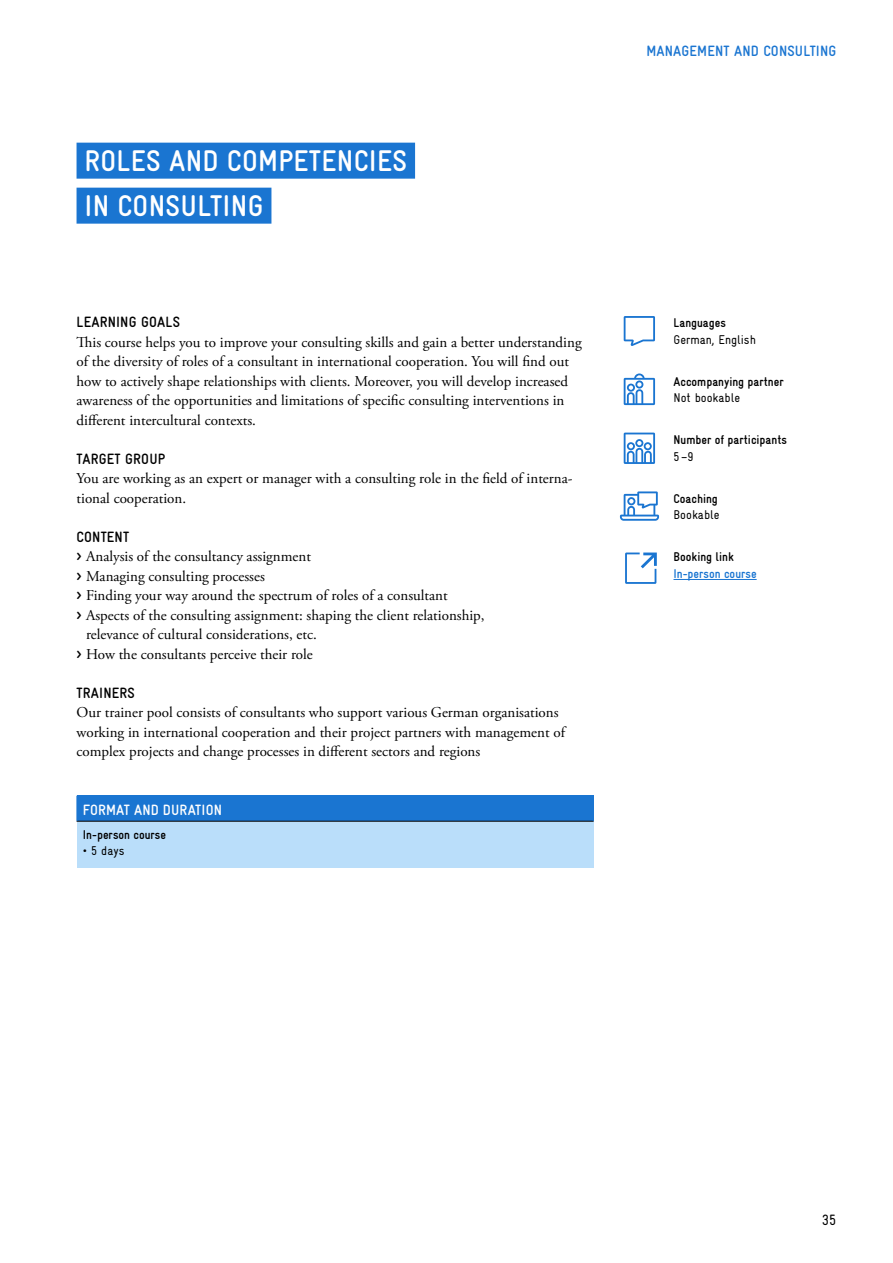
<style>
.page{position:relative;width:893px;height:1263px;background:#fff}
.page>*{position:absolute;margin:0;border:0;box-sizing:border-box;transform-origin:0 0}
.t1{font:700 30px/45px "Gravur Condensed Pro";letter-spacing:.01em;color:#fff}
.t2{font:15px/19.5px "Adobe Garamond Pro";color:#000}
.t3{font:700 15px "Gravur Condensed Pro";letter-spacing:.01em;color:#000}
.t4{font:700 15px "Gravur Condensed Pro";letter-spacing:.01em;color:#1a75d1}
.t5{font:700 15px "Gravur Condensed Pro";letter-spacing:.01em;color:#fff}
.t6{font:15px "Gravur Condensed Pro";color:#000}
.t7{font:700 12.75px "Gravur Condensed Pro";color:#000}
.t8{font:12.75px "Gravur Condensed Pro";color:#000}
.t9{font:700 12.75px "Gravur Condensed Pro";color:#1a75d1}
.s1{font-family:"Gravur Condensed Pro";font-weight:700}
</style>
<div class="page">
<div style="left:77px;top:143px;width:338px;height:36px;background:#1a75d1"></div>
<div style="left:77px;top:188px;width:194px;height:36px;background:#1a75d1"></div>
<div style="left:77px;top:796px;width:516px;height:25px;background:#1a75d1"></div>
<div style="left:77px;top:821px;width:516px;height:46px;background:#badefa"></div>
<hr style="left:77px;top:821px;width:517px;height:1px;background:#000">
<svg style="left:593px;top:796px;width:1px;height:25px"></svg>
<svg style="left:624px;top:433px;width:31px;height:31px"></svg>
<svg style="left:624px;top:316px;width:31px;height:30px"></svg>
<svg style="left:620px;top:491px;width:39px;height:30px"></svg>
<svg style="left:624px;top:373px;width:31px;height:32px"></svg>
<hr style="left:673px;top:579px;width:84px;height:1px;background:#1a75d1">
<svg style="left:625px;top:552px;width:32px;height:32px"></svg>
<h1 class="t1" style="left:85px;top:139px;width:324px">ROLES AND COMPETENCIES<br>IN CONSULTING</h1>
<p class="t3" style="left:77px;top:314px;width:105px">LEARNING GOALS</p>
<p class="t2" style="left:77px;top:333px;width:507px">This course helps you to improve your consulting skills and gain a better understanding of the diversity of roles of a consultant in international cooperation. You will find out how to actively shape relationships with clients. Moreover, you will develop increased awareness of the opportunities and limitations of specific consulting interventions in different intercultural contexts.</p>
<p class="t3" style="left:77px;top:450px;width:90px">TARGET GROUP</p>
<p class="t2" style="left:77px;top:469px;width:498px">You are working as an expert or manager with a consulting role in the field of interna&shy;tional cooperation.</p>
<p class="t3" style="left:77px;top:528px;width:54px">CONTENT</p>
<p class="t2" style="left:77px;top:547px;width:236px"><span class="s1">&gt;</span> Analysis of the consultancy assignment</p>
<p class="t2" style="left:77px;top:567px;width:190px"><span class="s1">&gt;</span> Managing consulting processes</p>
<p class="t2" style="left:77px;top:586px;width:373px"><span class="s1">&gt;</span> Finding your way around the spectrum of roles of a consultant</p>
<p class="t2" style="left:77px;top:606px;width:409px"><span class="s1">&gt;</span> Aspects of the consulting assignment: shaping the client relationship,</p>
<p class="t2" style="left:86px;top:625px;width:232px">relevance of cultural considerations, etc.</p>
<p class="t2" style="left:77px;top:645px;width:238px"><span class="s1">&gt;</span> How the consultants perceive their role</p>
<p class="t3" style="left:77px;top:684px;width:60px">TRAINERS</p>
<p class="t2" style="left:77px;top:703px;width:490px">Our trainer pool consists of consultants who support various German organisations working in international cooperation and their project partners with management of complex projects and change processes in different sectors and regions</p>
<p class="t5" style="left:83px;top:802px;width:141px">FORMAT AND DURATION</p>
<p class="t7" style="left:83px;top:827px;width:85px">In-person course</p>
<p class="t8" style="left:83px;top:844px;width:43px">• 5 days</p>
<p class="t4" style="left:646px;top:43px;width:192px">MANAGEMENT AND CONSULTING</p>
<p class="t7" style="left:673px;top:316px;width:54px">Languages</p>
<p class="t8" style="left:673px;top:332px;width:84px">German, English</p>
<p class="t7" style="left:673px;top:375px;width:112px">Accompanying partner</p>
<p class="t8" style="left:673px;top:391px;width:68px">Not bookable</p>
<p class="t7" style="left:673px;top:433px;width:115px">Number of participants</p>
<p class="t8" style="left:673px;top:449px;width:22px">5–9</p>
<p class="t7" style="left:673px;top:491px;width:46px">Coaching</p>
<p class="t8" style="left:673px;top:508px;width:48px">Bookable</p>
<p class="t7" style="left:673px;top:550px;width:62px">Booking link</p>
<p class="t9" style="left:673px;top:566px;width:85px">In-person course</p>
<p class="t6" style="left:822px;top:1211px;width:16px">35</p>
</div>
